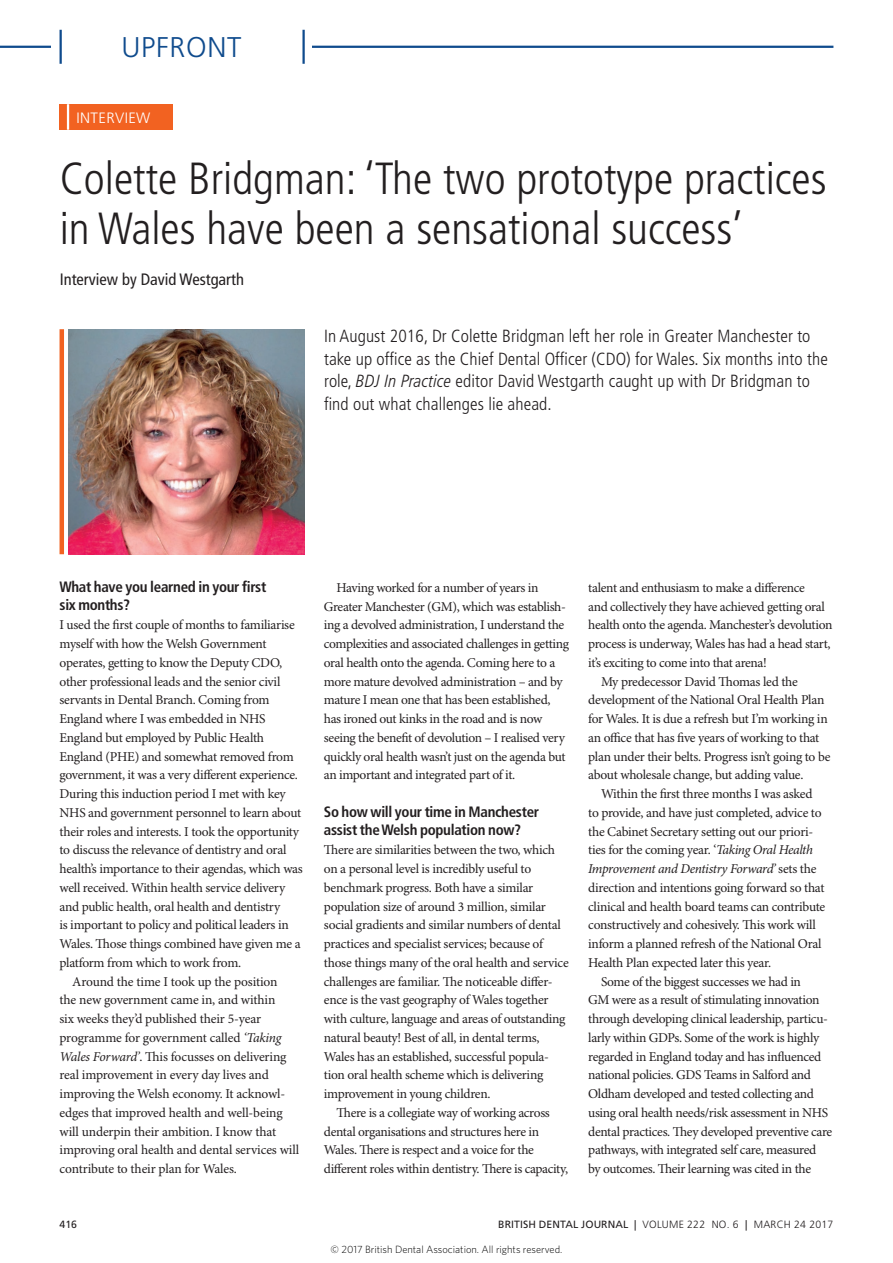
<style>
.page{position:relative;width:893px;height:1263px;background:#fff}
.page>*{position:absolute;margin:0;border:0;box-sizing:border-box;transform-origin:0 0}
.heading___2{font:300 condensed 45px/49.5px "Frutiger LT Std";color:#231f20}
.t1{font:300 28.5px "Frutiger LT Std";letter-spacing:.025em;color:#0f4b8d}
.standfirst_1{font:300 condensed 17.7px/22.5px "Frutiger LT Std";letter-spacing:.005em;color:#231f20}
.byline___2{font:condensed 16.5px "Frutiger LT Std";color:#231f20}
.feature_question{font:700 condensed 15px/18px "Frutiger LT Std";letter-spacing:-.02em;color:#231f20}
.tag_-_1{font:300 15px "Frutiger LT Std";letter-spacing:.025em;color:#fff}
.body_9pt_ragged{font:13.5px/18.8px "Minion Pro";letter-spacing:-.025em;color:#231f20}
.body_9pt_ragged_1st{font:13.5px/18.8px "Minion Pro";letter-spacing:-.02em;color:#231f20}
.t2{font:300 10.5px "Whitney";color:#000}
.page_footer{font:300 10.5px "Frutiger LT Std";letter-spacing:.02em;color:#231f20}
.page_footer-2{font:10.5px "Frutiger LT Std";color:#231f20}
.s1{font-style:italic}
.s2{font-weight:400}
</style>
<div class="page">
<img style="left:69px;top:329px;width:236px;height:225px">
<div style="left:60px;top:104px;width:113px;height:26px;background:#f26221"></div>
<hr style="left:67px;top:104px;width:2px;height:26px;background:#fff">
<hr style="left:60px;top:329px;width:4px;height:225px;background:#f26221">
<hr style="left:0;top:46px;width:833px;height:2px;background:#0f4b8d">
<div style="left:51px;top:30px;width:261px;height:34px;background:#fff"></div>
<hr style="left:302px;top:30px;width:3px;height:34px;background:#0f4b8d">
<hr style="left:60px;top:30px;width:2px;height:34px;background:#0f4b8d">
<h2 class="t1" style="left:121px;top:31px;width:121px">UPFRONT</h2>
<p class="tag_-_1" style="left:77px;top:109px;width:75px">INTERVIEW</p>
<p class="heading___2" style="left:60px;top:155px;width:768px">Colette Bridgman: ‘The two prototype practices in Wales have been a sensational success’</p>
<p class="byline___2" style="left:60px;top:269px;width:186px">Interview by David Westgarth</p>
<p class="standfirst_1" style="left:324px;top:325px;width:505px">In August 2016, Dr Colette Bridgman left her role in Greater Manchester to take up office as the Chief Dental Officer (CDO) for Wales. Six months into the role, <span class="s1">BDJ In Practice</span> editor David Westgarth caught up with Dr Bridgman to find out what challenges lie ahead.</p>
<p class="feature_question" style="left:60px;top:577px;width:208px">What have you learned in your first six months?</p>
<p class="body_9pt_ragged_1st" style="left:60px;top:616px;width:245px">I used the first couple of months to familiarise myself with how the Welsh Government operates, getting to know the Deputy CDO, other professional leads and the senior civil servants in Dental Branch. Coming from England where I was embedded in NHS England but employed by Public Health England (PHE) and somewhat removed from government, it was a very different experience.<br>During this induction period I met with key NHS and government personnel to learn about their roles and interests. I took the opportunity to discuss the relevance of dentistry and oral health’s importance to their agendas, which was well received. Within health service delivery and public health, oral health and dentistry<br>is important to policy and political leaders in Wales. Those things combined have given me a platform from which to work from.</p>
<p class="body_9pt_ragged" style="left:60px;top:972px;width:241px;text-indent:13px">Around the time I took up the position<br>the new government came in, and within<br>six weeks they’d published their 5-year programme for government called <span class="s1">‘Taking Wales Forward’</span>. This focusses on delivering real improvement in every day lives and improving the Welsh economy. It acknowl&shy;edges that improved health and well-being will underpin their ambition. I know that improving oral health and dental services will contribute to their plan for Wales.</p>
<p class="body_9pt_ragged" style="left:324px;top:579px;width:247px;text-indent:13px">Having worked for a number of years in Greater Manchester (GM), which was establish&shy;ing a devolved administration, I understand the complexities and associated challenges in getting oral health onto the agenda. Coming here to a more mature devolved administration – and by mature I mean one that has been established, has ironed out kinks in the road and is now seeing the benefit of devolution – I realised very quickly oral health wasn’t just on the agenda but an important and integrated part of it.</p>
<p class="feature_question" style="left:324px;top:802px;width:217px">So how will your time in Manchester assist the Welsh population now?</p>
<p class="body_9pt_ragged_1st" style="left:324px;top:841px;width:246px">There are similarities between the two, which on a personal level is incredibly useful to benchmark progress. Both have a similar population size of around 3 million, similar social gradients and similar numbers of dental practices and specialist services; because of those things many of the oral health and service challenges are familiar. The noticeable differ&shy;ence is the vast geography of Wales together with culture, language and areas of outstanding natural beauty! Best of all, in dental terms, Wales has an established, successful popula&shy;tion oral health scheme which is delivering improvement in young children.</p>
<p class="body_9pt_ragged" style="left:324px;top:1104px;width:246px;text-indent:13px">There is a collegiate way of working across dental organisations and structures here in Wales. There is respect and a voice for the different roles within dentistry. There is capacity,</p>
<p class="body_9pt_ragged" style="left:588px;top:579px;width:246px">talent and enthusiasm to make a difference<br>and collectively they have achieved getting oral health onto the agenda. Manchester’s devolution process is underway, Wales has had a head start, it’s exciting to come into that arena!</p>
<p class="body_9pt_ragged" style="left:588px;top:672px;width:244px;text-indent:13px">My predecessor David Thomas led the development of the National Oral Health Plan for Wales. It is due a refresh but I’m working in an office that has five years of working to that plan under their belts. Progress isn’t going to be about wholesale change, but adding value.</p>
<p class="body_9pt_ragged" style="left:588px;top:785px;width:239px;text-indent:13px">Within the first three months I was asked to provide, and have just completed, advice to the Cabinet Secretary setting out our priori&shy;ties for the coming year. ‘<span class="s1">Taking Oral Health Improvement and Dentistry Forward’</span> sets the direction and intentions going forward so that clinical and health board teams can contribute constructively and cohesively. This work will inform a planned refresh of the National Oral Health Plan expected later this year.</p>
<p class="body_9pt_ragged" style="left:588px;top:972px;width:246px;text-indent:13px">Some of the biggest successes we had in<br>GM were as a result of stimulating innovation through developing clinical leadership, particu&shy;larly within GDPs. Some of the work is highly regarded in England today and has influenced national policies. GDS Teams in Salford and Oldham developed and tested collecting and using oral health needs/risk assessment in NHS dental practices. They developed preventive care pathways, with integrated self care, measured<br>by outcomes. Their learning was cited in the</p>
<p class="page_footer-2" style="left:60px;top:1218px;width:19px">416</p>
<p class="page_footer" style="left:498px;top:1219px;width:337px"><span class="s2">BRITISH DENTAL JOURNAL |</span> VOLUME 222 NO. 6 <span class="s2">|</span> MARCH 24 2017</p>
<p class="t2" style="left:330px;top:1243px;width:233px">© 2017 British Dental Association. All rights reserved.</p>
</div>
